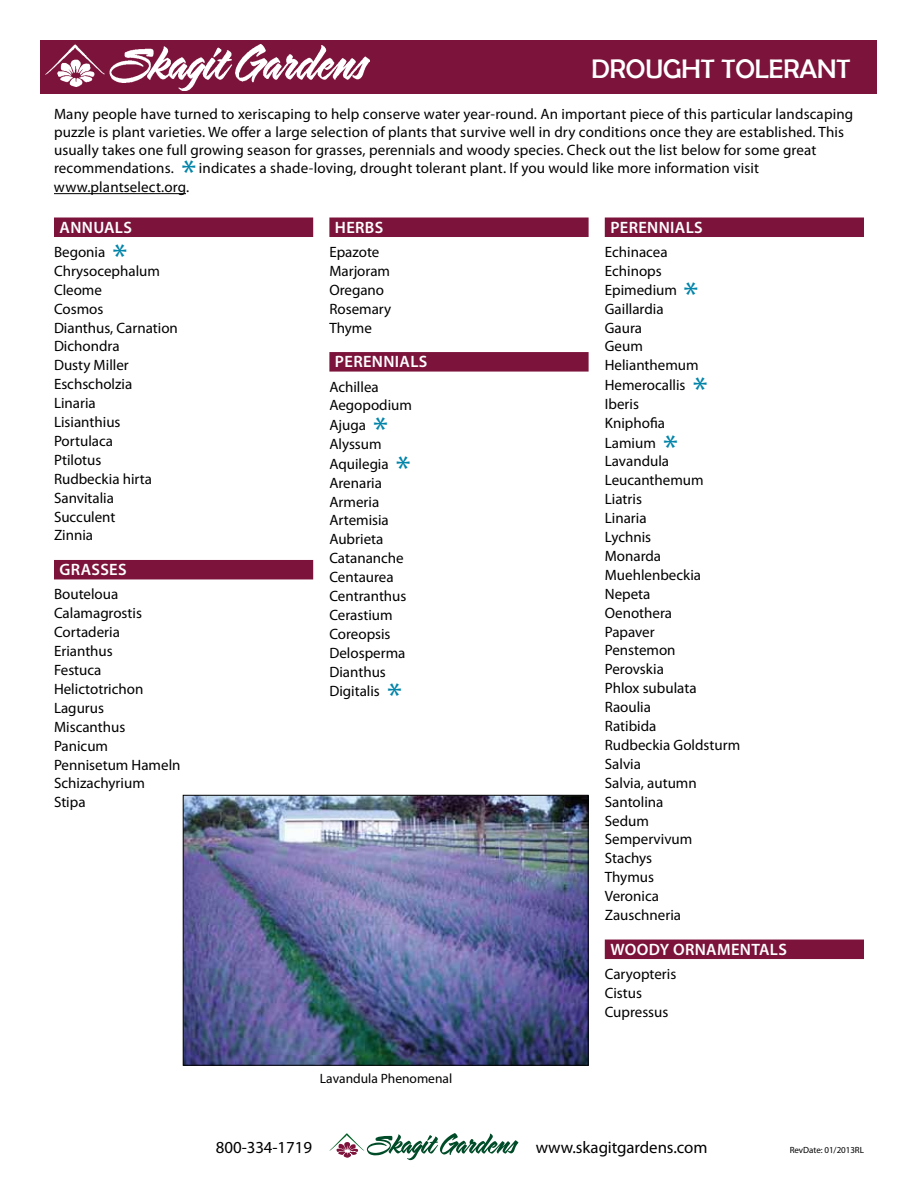
<style>
.page{position:relative;width:918px;height:1188px;background:#fff}
.page>*{position:absolute;margin:0;border:0;box-sizing:border-box;transform-origin:0 0}
.t1{font:36px "Myriad Pro";color:#0084a9}
.t2{font:27px "Berlin Sans FB";color:#fff}
.t3{font:16.8px "Myriad Pro";letter-spacing:-.005em;color:#000}
.t4{font:600 16.5px "Myriad Pro";letter-spacing:.02em;color:#fff}
.t5{font:15px/18.9px "Myriad Pro";color:#000}
.t6{font:13.5px "Myriad Pro";color:#000}
.t7{font:9px "Myriad Pro";letter-spacing:-.005em;color:#000}
.s1{font-size:36px;color:#0084a9}
</style>
<div class="page">
<div style="left:40px;top:40px;width:838px;height:54px;background:#7b133a"></div>
<svg style="left:329px;top:1133px;width:189px;height:27px"></svg>
<img style="left:45px;top:44px;width:324px;height:47px">
<hr style="left:54px;top:193px;width:132px;height:1px;background:#000">
<div style="left:54px;top:218px;width:259px;height:19px;background:#7b133a"></div>
<div style="left:54px;top:560px;width:259px;height:19px;background:#7b133a"></div>
<div style="left:329px;top:218px;width:260px;height:19px;background:#7b133a"></div>
<div style="left:329px;top:352px;width:260px;height:20px;background:#7b133a"></div>
<div style="left:605px;top:218px;width:259px;height:19px;background:#7b133a"></div>
<div style="left:605px;top:940px;width:259px;height:19px;background:#7b133a"></div>
<img style="left:185px;top:797px;width:402px;height:267px">
<div style="left:183px;top:795px;width:406px;height:271px;border:1px solid #000"></div>
<h2 class="t2" style="left:592px;top:54px;width:260px">DROUGHT TOLERANT</h2>
<p class="t5" style="left:54px;top:105px;width:801px;line-height:18.1px">Many people have turned to xeriscaping to help conserve water year-round. An important piece of this particular landscaping puzzle is plant varieties. We offer a large selection of plants that survive well in dry conditions once they are established. This usually takes one full growing season for grasses, perennials and woody species. Check out the list below for some great recommendations. <span class="s1">*</span> indicates a shade-loving, drought tolerant plant. If you would like more information visit www.plantselect.org.</p>
<p class="t4" style="left:60px;top:217px;width:74px">ANNUALS</p>
<p class="t5" style="left:54px;top:242px;width:108px">Begonia<br>Chrysocephalum</p>
<p class="t4" style="left:335px;top:217px;width:50px">HERBS</p>
<p class="t5" style="left:329px;top:242px;width:63px">Epazote<br>Marjoram<br>Oregano<br>Rosemary<br>Thyme</p>
<p class="t4" style="left:335px;top:351px;width:94px">PERENNIALS</p>
<p class="t5" style="left:329px;top:377px;width:84px">Achillea<br>Aegopodium<br>Ajuga<br>Alyssum</p>
<p class="t4" style="left:610px;top:217px;width:94px">PERENNIALS</p>
<p class="t5" style="left:605px;top:242px;width:74px">Echinacea<br>Echinops<br>Epimedium<br>Gaillardia</p>
<h1 class="t1" style="left:113px;top:235px;width:16px">*</h1>
<p class="t5" style="left:54px;top:280px;width:125px">Cleome<br>Cosmos<br>Dianthus, Carnation<br>Dichondra<br>Dusty Miller<br>Eschscholzia<br>Linaria<br>Lisianthius<br>Portulaca<br>Ptilotus<br>Rudbeckia hirta<br>Sanvitalia<br>Succulent<br>Zinnia</p>
<p class="t4" style="left:60px;top:559px;width:69px">GRASSES</p>
<p class="t5" style="left:54px;top:585px;width:128px">Bouteloua<br>Calamagrostis<br>Cortaderia<br>Erianthus<br>Festuca<br>Helictotrichon<br>Lagurus<br>Miscanthus<br>Panicum<br>Pennisetum Hameln<br>Schizachyrium<br>Stipa</p>
<h1 class="t1" style="left:683px;top:273px;width:16px">*</h1>
<p class="t5" style="left:605px;top:318px;width:95px">Gaura<br>Geum<br>Helianthemum<br>Hemerocallis<br>Iberis</p>
<h1 class="t1" style="left:693px;top:368px;width:16px">*</h1>
<p class="t5" style="left:605px;top:413px;width:66px;line-height:19.4px">Kniphofia<br>Lamium<br>Lavandula</p>
<h1 class="t1" style="left:373px;top:408px;width:16px">*</h1>
<p class="t5" style="left:329px;top:454px;width:61px">Aquilegia<br>Arenaria</p>
<h1 class="t1" style="left:396px;top:446px;width:16px">*</h1>
<p class="t5" style="left:329px;top:492px;width:79px">Armeria<br>Artemisia<br>Aubrieta<br>Catananche<br>Centaurea<br>Centranthus<br>Cerastium<br>Coreopsis<br>Delosperma<br>Dianthus<br>Digitalis <span class="s1">*</span></p>
<h1 class="t1" style="left:663px;top:425px;width:16px">*</h1>
<p class="t5" style="left:605px;top:471px;width:137px">Leucanthemum<br>Liatris<br>Linaria<br>Lychnis<br>Monarda<br>Muehlenbeckia<br>Nepeta<br>Oenothera<br>Papaver<br>Penstemon<br>Perovskia<br>Phlox subulata<br>Raoulia<br>Ratibida<br>Rudbeckia Goldsturm<br>Salvia<br>Salvia, autumn<br>Santolina<br>Sedum<br>Sempervivum<br>Stachys<br>Thymus<br>Veronica<br>Zauschneria</p>
<p class="t4" style="left:610px;top:939px;width:75px">WOODY ORN</p>
<p class="t4" style="left:706px;top:939px;width:73px">AMENTALS</p>
<p class="t5" style="left:605px;top:964px;width:73px">Caryopteris<br>Cistus<br>Cupressus</p>
<p class="t6" style="left:320px;top:1070px;width:134px">Lavandula Phenomenal</p>
<p class="t3" style="left:216px;top:1137px;width:98px">800-334-1719</p>
<p class="t3" style="left:536px;top:1137px;width:173px">www.skagitgardens.com</p>
<p class="t7" style="left:790px;top:1145px;width:76px">RevDate: 01/2013RL</p>
</div>
